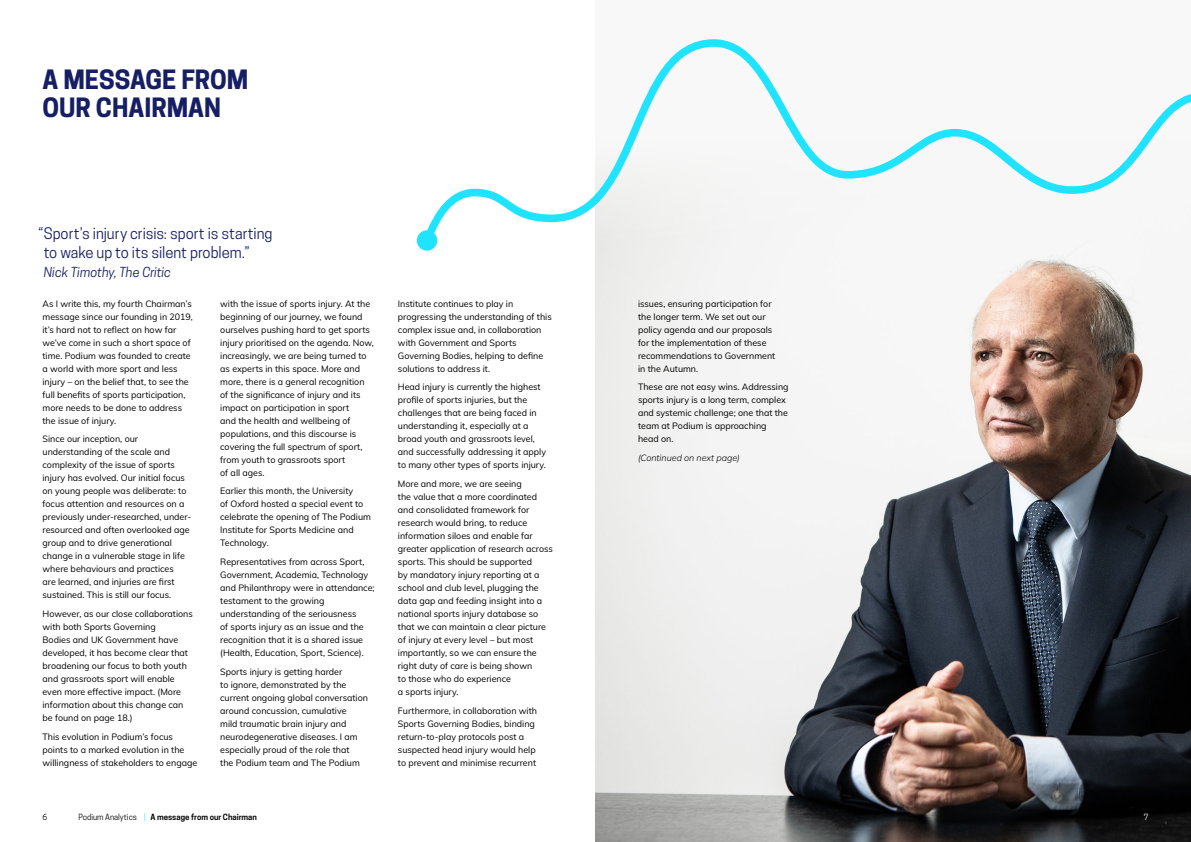
<style>
.page{position:relative;width:1191px;height:842px;background:#fff}
.page>*{position:absolute;margin:0;border:0;box-sizing:border-box;transform-origin:0 0}
.t1{font:700 25px/28px "Cooper Hewitt";color:#161f64}
.t2{font:15px/19px "Cooper Hewitt";letter-spacing:-.005em;color:#161f64}
.t3{font:italic 13px "Cooper Hewitt";letter-spacing:-.01em;color:#161f64}
.t4{font:9px/13px "Mulish";color:#000}
.t5{font:italic 200 9px "Mulish";color:#000}
.t6{font:600 8px "Cooper Hewitt";color:#000}
.t7{font:8px "Cooper Hewitt";color:#000}
.t8{font:8px "Cooper Hewitt";color:#fff}
.s1{font-weight:400}
.s2{font-weight:400;color:#1fe3ff}
</style>
<div class="page">
<div style="left:595px;top:0;width:596px;height:842px;background:#f8f8f8"></div>
<img style="left:595px;top:251px;width:596px;height:591px">
<svg style="left:417px;top:39px;width:774px;height:212px"></svg>
<h1 class="t1" style="left:43px;top:66px;width:207px">A MESSAGE FROM<br>OUR CHAIRMAN</h1>
<h2 class="t2" style="left:44px;top:224px;width:230px;text-indent:-5px">“Sport’s injury crisis: sport is starting to wake up to its silent problem.”</h2>
<h3 class="t3" style="left:44px;top:265px;width:129px">Nick Timothy, The Critic</h3>
<p class="t4" style="left:43px;top:297px;width:152px">As I write this, my fourth Chairman’s message since our founding in 2019, it’s hard not to reflect on how far we’ve come in such a short space of time. Podium was founded to create a world with more sport and less injury – on the belief that, to see the full benefits of sports participation, more needs to be done to address the issue of injury.</p>
<p class="t4" style="left:43px;top:432px;width:150px">Since our inception, our understanding of the scale and complexity of the issue of sports injury has evolved. Our initial focus on young people was deliberate: to focus attention and resources on a previously under-researched, under&shy;resourced and often overlooked age group and to drive generational change in a vulnerable stage in life where behaviours and practices<br>are learned, and injuries are first sustained. This is still our focus.</p>
<p class="t4" style="left:43px;top:607px;width:152px">However, as our close collaborations with both Sports Governing<br>Bodies and UK Government have developed, it has become clear that broadening our focus to both youth and grassroots sport will enable even more effective impact. (More information about this change can be found on page 18.)</p>
<p class="t4" style="left:43px;top:730px;width:156px">This evolution in Podium’s focus points to a marked evolution in the willingness of stakeholders to engage</p>
<p class="t4" style="left:220px;top:297px;width:155px">with the issue of sports injury. At the beginning of our journey, we found ourselves pushing hard to get sports injury prioritised on the agenda. Now, increasingly, we are being turned to as experts in this space. More and more, there is a general recognition of the significance of injury and its impact on participation in sport<br>and the health and wellbeing of populations, and this discourse is covering the full spectrum of sport, from youth to grassroots sport<br>of all ages.</p>
<p class="t4" style="left:220px;top:484px;width:152px">Earlier this month, the University<br>of Oxford hosted a special event to celebrate the opening of The Podium<br>Institute for Sports Medicine and<br>Technology.</p>
<p class="t4" style="left:220px;top:555px;width:156px">Representatives from across Sport, Government, Academia, Technology and Philanthropy were in attendance; testament to the growing understanding of the seriousness<br>of sports injury as an issue and the recognition that it is a shared issue (Health, Education, Sport, Science).</p>
<p class="t4" style="left:220px;top:665px;width:149px">Sports injury is getting harder<br>to ignore, demonstrated by the current ongoing global conversation around concussion, cumulative<br>mild traumatic brain injury and neurodegenerative diseases. I am especially proud of the role that<br>the Podium team and The Podium</p>
<p class="t4" style="left:398px;top:296px;width:155px">Institute continues to play in progressing the understanding of this complex issue and, in collaboration with Government and Sports<br>Governing Bodies, helping to define solutions to address it.</p>
<p class="t4" style="left:398px;top:380px;width:150px">Head injury is currently the highest profile of sports injuries, but the challenges that are being faced in understanding it, especially at a broad youth and grassroots level, and successfully addressing it apply to many other types of sports injury.</p>
<p class="t4" style="left:398px;top:477px;width:156px">More and more, we are seeing<br>the value that a more coordinated and consolidated framework for research would bring, to reduce information siloes and enable far greater application of research across sports. This should be supported<br>by mandatory injury reporting at a school and club level, plugging the data gap and feeding insight into a national sports injury database so that we can maintain a clear picture of injury at every level – but most importantly, so we can ensure the right duty of care is being shown<br>to those who do experience<br>a sports injury.</p>
<p class="t4" style="left:398px;top:704px;width:141px">Furthermore, in collaboration with Sports Governing Bodies, binding return-to-play protocols post a suspected head injury would help to prevent and minimise recurrent</p>
<p class="t4" style="left:638px;top:297px;width:139px">issues, ensuring participation for the longer term. We set out our policy agenda and our proposals for the implementation of these recommendations to Government in the Autumn.</p>
<p class="t4" style="left:638px;top:380px;width:152px">These are not easy wins. Addressing sports injury is a long term, complex and systemic challenge; one that the team at Podium is approaching head on.</p>
<p class="t5" style="left:638px;top:452px;width:103px">(Continued on next page)</p>
<p class="t7" style="left:43px;top:812px;width:6px">6</p>
<p class="t6" style="left:79px;top:812px;width:180px"><span class="s1">Podium Analytics</span> <span class="s2">|</span> A message from our Chairman</p>
<p class="t8" style="left:1143px;top:812px;width:6px">7</p>
</div>
